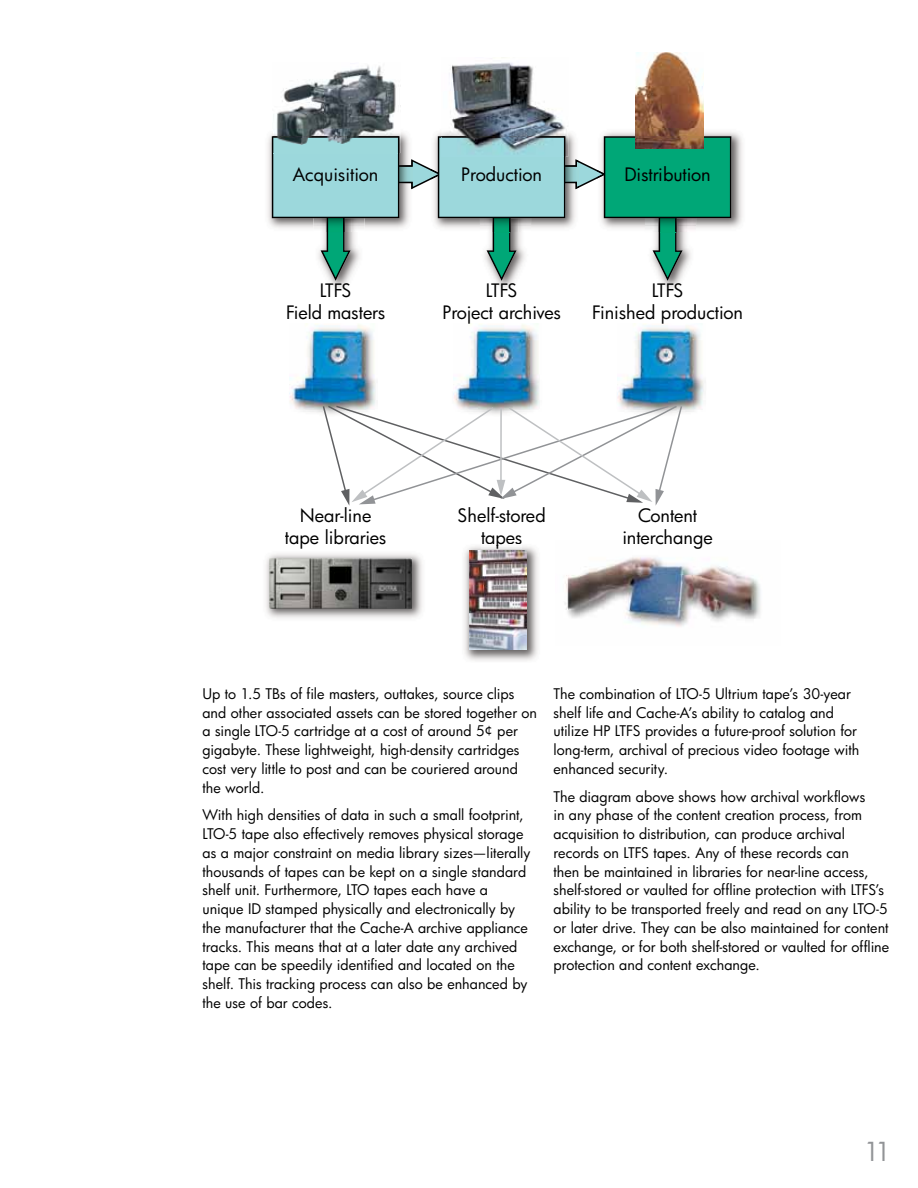
<style>
.page{position:relative;width:918px;height:1188px;background:#fff}
.page>*{position:absolute;margin:0;border:0;box-sizing:border-box;transform-origin:0 0}
.t1{font:25.5px "HP Futura";color:#919396}
.t2{font:18px/21.6px "HP Futura";letter-spacing:-.005em;color:#000;text-align:center}
.t3{font:14.25px/18.8px "HP Futura";color:#000}
</style>
<div class="page">
<img style="left:289px;top:324px;width:87px;height:88px">
<img style="left:453px;top:323px;width:87px;height:83px">
<img style="left:617px;top:323px;width:87px;height:89px">
<img style="left:330px;top:281px;width:18px;height:7px">
<img style="left:496px;top:281px;width:18px;height:7px">
<img style="left:661px;top:281px;width:19px;height:7px">
<img style="left:267px;top:132px;width:140px;height:94px">
<img style="left:603px;top:129px;width:140px;height:99px">
<svg style="left:272px;top:136px;width:459px;height:145px"></svg>
<img style="left:273px;top:65px;width:127px;height:88px">
<img style="left:273px;top:136px;width:126px;height:17px">
<img style="left:636px;top:53px;width:68px;height:96px">
<img style="left:266px;top:553px;width:156px;height:65px">
<img style="left:270px;top:559px;width:141px;height:49px">
<img style="left:442px;top:62px;width:126px;height:95px">
<img style="left:442px;top:136px;width:123px;height:21px">
<img style="left:464px;top:546px;width:74px;height:115px">
<img style="left:481px;top:546px;width:41px;height:2px">
<img style="left:469px;top:551px;width:57px;height:98px">
<svg style="left:323px;top:406px;width:359px;height:100px"></svg>
<img style="left:565px;top:557px;width:196px;height:70px">
<p class="t2" style="left:293px;top:163px;width:87px">Acquisition</p>
<p class="t2" style="left:461px;top:163px;width:82px">Production</p>
<p class="t2" style="left:624px;top:163px;width:88px">Distribution</p>
<p class="t2" style="left:286px;top:279px;width:101px">LTFS<br>Field masters</p>
<p class="t2" style="left:442px;top:279px;width:120px">LTFS<br>Project archives</p>
<p class="t2" style="left:592px;top:279px;width:152px">LTFS<br>Finished production</p>
<p class="t2" style="left:285px;top:504px;width:103px">Near-line tape libraries</p>
<p class="t2" style="left:458px;top:504px;width:90px">Shelf-stored ta es</p>
<p class="t2" style="left:495px;top:526px;width:12px">p</p>
<p class="t2" style="left:622px;top:504px;width:92px">Content interchange</p>
<p class="t3" style="left:202px;top:684px;width:336px">Up to 1.5 TBs of file masters, outtakes, source clips and other associated assets can be stored together on a single LTO-5 cartridge at a cost of around 5¢ per gigabyte. These lightweight, high-density cartridges cost very little to post and can be couriered around the world.</p>
<p class="t3" style="left:202px;top:805px;width:330px">With high densities of data in such a small footprint, LTO-5 tape also effectively removes physical storage as a major constraint on media library sizes—literally thousands of tapes can be kept on a single standard shelf unit. Furthermore, LTO tapes each have a unique ID stamped physically and electronically by the manufacturer that the Cache-A archive appliance tracks. This means that at a later date any archived tape can be speedily identified and located on the shelf. This tracking process can also be enhanced by the use of bar codes.</p>
<p class="t3" style="left:554px;top:684px;width:307px">The combination of LTO-5 Ultrium tape’s 30-year shelf life and Cache-A’s ability to catalog and utilize HP LTFS provides a future-proof solution for long-term, archival of precious video footage with enhanced security.</p>
<p class="t3" style="left:554px;top:787px;width:337px">The diagram above shows how archival workflows<br>in any phase of the content creation process, from acquisition to distribution, can produce archival records on LTFS tapes. Any of these records can<br>then be maintained in libraries for near-line access, shelf-stored or vaulted for offline protection with LTFS’s ability to be transported freely and read on any LTO-5 or later drive. They can be also maintained for content exchange, or for both shelf-stored or vaulted for offline protection and content exchange.</p>
<h1 class="t1" style="left:864px;top:1134px;width:29px">11</h1>
</div>
